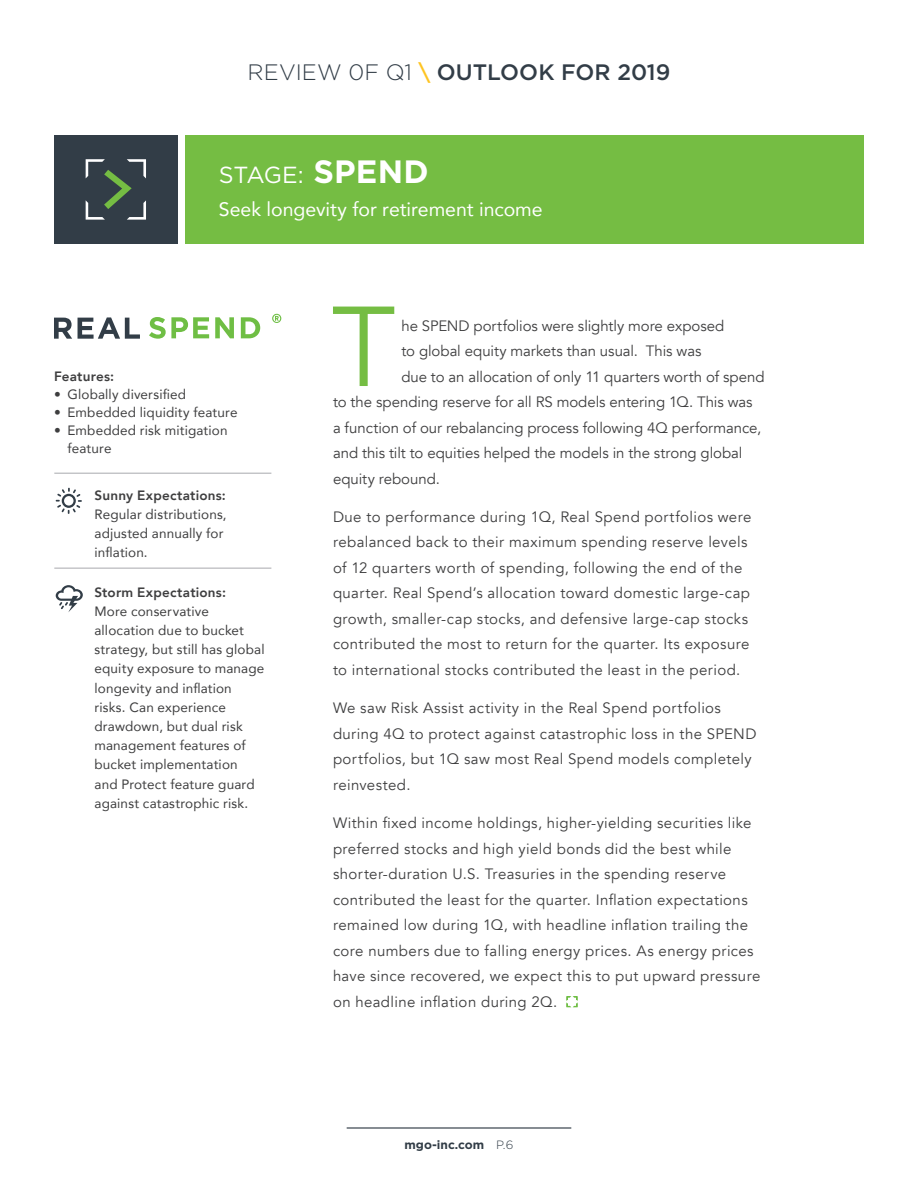
<style>
.page{position:relative;width:918px;height:1188px;background:#fff}
.page>*{position:absolute;margin:0;border:0;box-sizing:border-box;transform-origin:0 0}
.Drop_Cap_Paragraph{font:112.2px "Avenir";color:#75bd43}
.t1{font:23.25px "Gotham";letter-spacing:-.02em;color:#fff}
.t2{font:500 22.35px "Gotham";color:#323d47}
.t3{font:19.5px "Avenir";color:#fff}
.Our_Strategies_Body{font:15px/25.5px "Avenir";letter-spacing:.025em;color:#3e3e3f}
.Drop_Cap_Paragraph-2{font:15px "Avenir";letter-spacing:-.005em;color:#3e3e3f}
.t4{font:13.5px/19.2px "Avenir";letter-spacing:.01em;color:#3e3e3f}
.t5{font:800 13.5px "Avenir";letter-spacing:.015em;color:#3e3e3f}
.t6{font:700 12px "Gotham";color:#323d47}
.s1{font-weight:300}
.s2{color:#fec422}
.s3{font-weight:700;font-size:32.25px}
.s4{font-weight:800}
</style>
<div class="page">
<hr style="left:347px;top:1127px;width:224px;height:2px;background:#323d47">
<svg style="left:566px;top:996px;width:12px;height:12px"></svg>
<hr style="left:54px;top:473px;width:217px;height:1px;background:#a8a9ad">
<hr style="left:54px;top:568px;width:217px;height:1px;background:#a8a9ad">
<svg style="left:55px;top:585px;width:28px;height:27px"></svg>
<svg style="left:56px;top:488px;width:26px;height:26px"></svg>
<svg style="left:272px;top:314px;width:9px;height:9px"></svg>
<svg style="left:149px;top:317px;width:111px;height:22px"></svg>
<svg style="left:54px;top:317px;width:86px;height:22px"></svg>
<div style="left:54px;top:135px;width:124px;height:109px;background:#323d47"></div>
<div style="left:186px;top:135px;width:678px;height:109px;background:#75bd43"></div>
<svg style="left:86px;top:159px;width:60px;height:61px"></svg>
<h3 class="t2" style="left:248px;top:58px;width:424px"><span class="s1">REVIEW 0F Q1</span> <span class="s2">\</span> OUTLOOK FOR 2019</h3>
<p class="t1" style="left:219px;top:160px;width:211px">STAGE: <span class="s3">SPEND</span></p>
<p class="t3" style="left:219px;top:194px;width:325px">Seek longevity for retirement income</p>
<p class="t5" style="left:54px;top:366px;width:62px">Features:</p>
<p class="t4" style="left:54px;top:385px;width:134px">• Globally diversified</p>
<p class="t4" style="left:54px;top:403px;width:185px">• Embedded liquidity feature</p>
<p class="t4" style="left:68px;top:421px;width:162px;line-height:18px;text-indent:-14px">• Embedded risk mitigation feature</p>
<p class="t4" style="left:94px;top:485px;width:134px"><span class="s4">Sunny Expectations:<br></span>Regular distributions, adjusted annually for inflation.</p>
<p class="t4" style="left:94px;top:582px;width:172px"><span class="s4">Storm Expectations:<br></span>More conservative allocation due to bucket strategy, but still has global equity exposure to manage longevity and inflation risks. Can experience drawdown, but dual risk management features of bucket implementation<br>and Protect feature guard against catastrophic risk.</p>
<p class="Drop_Cap_Paragraph" style="left:331px;top:281px;width:66px">T</p>
<p class="Drop_Cap_Paragraph-2" style="left:401px;top:316px;width:324px">he SPEND portfolios were slightly more exposed</p>
<p class="Drop_Cap_Paragraph-2" style="left:401px;top:342px;width:301px">to global equity markets than usual. This was</p>
<p class="Drop_Cap_Paragraph-2" style="left:401px;top:367px;width:365px">due to an allocation of only 11 quarters worth of spend</p>
<p class="Drop_Cap_Paragraph-2" style="left:333px;top:393px;width:421px">to the spending reserve for all RS models entering 1Q. This was</p>
<p class="Drop_Cap_Paragraph-2" style="left:333px;top:418px;width:430px">a function of our rebalancing process following 4Q performance,</p>
<p class="Drop_Cap_Paragraph-2" style="left:333px;top:444px;width:411px">and this tilt to equities helped the models in the strong global</p>
<p class="Drop_Cap_Paragraph-2" style="left:333px;top:469px;width:108px">equity rebound.</p>
<p class="Our_Strategies_Body" style="left:333px;top:504px;width:420px">Due to performance during 1Q, Real Spend portfolios were rebalanced back to their maximum spending reserve levels of 12 quarters worth of spending, following the end of the quarter. Real Spend’s allocation toward domestic large-cap growth, smaller-cap stocks, and defensive large-cap stocks contributed the most to return for the quarter. Its exposure to international stocks contributed the least in the period.</p>
<p class="Our_Strategies_Body" style="left:333px;top:696px;width:425px">We saw Risk Assist activity in the Real Spend portfolios during 4Q to protect against catastrophic loss in the SPEND portfolios, but 1Q saw most Real Spend models completely reinvested.</p>
<p class="Our_Strategies_Body" style="left:333px;top:811px;width:429px">Within fixed income holdings, higher-yielding securities like preferred stocks and high yield bonds did the best while shorter-duration U.S. Treasuries in the spending reserve contributed the least for the quarter. Inflation expectations remained low during 1Q, with headline inflation trailing the core numbers due to falling energy prices. As energy prices have since recovered, we expect this to put upward pressure on headline inflation during 2Q.</p>
<p class="t6" style="left:405px;top:1137px;width:110px">mgo-inc.com <span class="s1">P.6</span></p>
</div>
